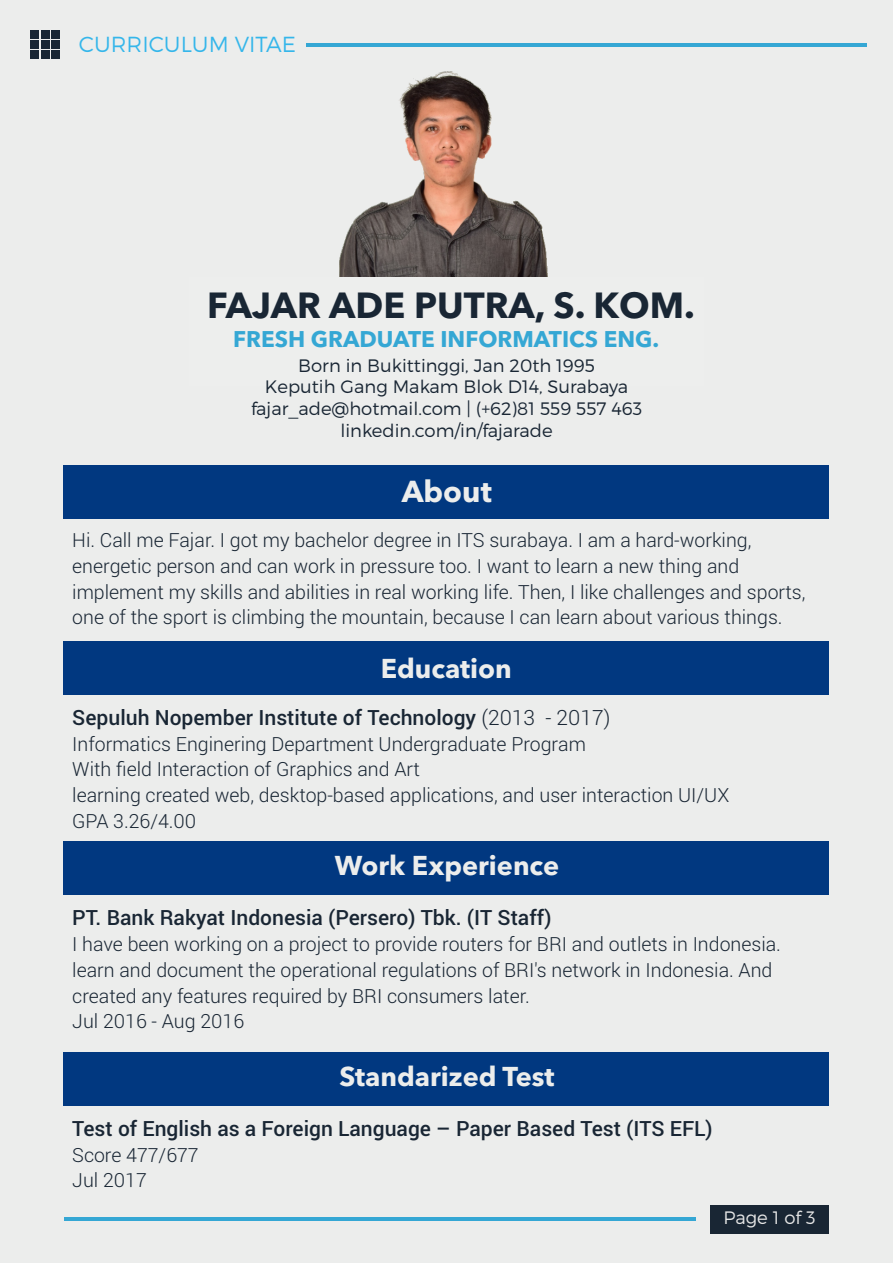
<style>
.page{position:relative;width:893px;height:1263px;background:#ecedec}
.page>*{position:absolute;margin:0;border:0;box-sizing:border-box;transform-origin:0 0}
.t1{font:700 36px "Avenir Next LT Pro";color:#192634}
.t2{font:700 30px "Avenir Next LT Pro";color:#ecedec}
.t3{font:700 27px "Avenir Next LT Pro";color:#ecedec}
.t4{font:700 22.5px "Avenir Next LT Pro";color:#35a7d4}
.t5{font:300 21.75px "Montserrat";color:#35b6ea}
.t6{font:500 21px "Roboto";color:#192634}
.t7{font:300 19.5px/25.7px "Roboto";color:#192634}
.t8{font:300 18px/21.6px "Montserrat";color:#192634;text-align:center}
.t9{font:300 18px "Montserrat";color:#e6e6e6}
.s1{font-weight:300}
</style>
<div class="page">
<img style="left:339px;top:71px;width:209px;height:206px">
<div style="left:31px;top:51px;width:8px;height:8px;background:#192634"></div>
<div style="left:41px;top:51px;width:8px;height:8px;background:#192634"></div>
<div style="left:51px;top:51px;width:8px;height:8px;background:#192634"></div>
<div style="left:31px;top:41px;width:8px;height:8px;background:#192634"></div>
<div style="left:41px;top:41px;width:8px;height:8px;background:#192634"></div>
<div style="left:51px;top:41px;width:8px;height:8px;background:#192634"></div>
<div style="left:31px;top:31px;width:8px;height:8px;background:#192634"></div>
<div style="left:41px;top:31px;width:8px;height:8px;background:#192634"></div>
<div style="left:51px;top:31px;width:8px;height:8px;background:#192634"></div>
<div style="left:64px;top:465px;width:765px;height:54px;background:#013880"></div>
<div style="left:64px;top:641px;width:765px;height:54px;background:#013880"></div>
<div style="left:64px;top:841px;width:765px;height:54px;background:#013880"></div>
<div style="left:64px;top:1052px;width:765px;height:54px;background:#013880"></div>
<hr style="left:307px;top:43px;width:560px;height:3px;background:#35a7d4">
<div style="left:711px;top:1205px;width:118px;height:28px;background:#192634"></div>
<hr style="left:65px;top:1217px;width:631px;height:3px;background:#35a7d4">
<p class="t5" style="left:79px;top:31px;width:219px">CURRICULUM VITAE</p>
<h1 class="t1" style="left:207px;top:291px;width:489px">FAJAR ADE PUTRA, S. KOM.</h1>
<p class="t4" style="left:233px;top:330px;width:428px">FRESH GRADUATE INFORMATICS ENG.</p>
<p class="t8" style="left:251px;top:354px;width:393px">Born in Bukittinggi, Jan 20th 1995<br>Keputih Gang Makam Blok D14, Surabaya fajar_ade@hotmail.com | (+62)81 559 557 463 linkedin.com/in/fajarade</p>
<h2 class="t2" style="left:402px;top:480px;width:92px">About</h2>
<p class="t7" style="left:72px;top:527px;width:735px">Hi. Call me Fajar. I got my bachelor degree in ITS surabaya. I am a hard-working, energetic person and can work in pressure too. I want to learn a new thing and implement my skills and abilities in real working life. Then, I like challenges and sports, one of the sport is climbing the mountain, because I can learn about various things.</p>
<h3 class="t3" style="left:381px;top:657px;width:133px">Education</h3>
<p class="t6" style="left:72px;top:702px;width:540px">Sepuluh Nopember Institute of Technology <span class="s1">(2013 - 2017)</span></p>
<p class="t7" style="left:72px;top:730px;width:658px">Informatics Enginering Department Undergraduate Program<br>With field Interaction of Graphics and Art<br>learning created web, desktop-based applications, and user interaction UI/UX GPA 3.26/4.00</p>
<h3 class="t3" style="left:335px;top:855px;width:226px">Work Experience</h3>
<p class="t6" style="left:72px;top:903px;width:481px">PT. Bank Rakyat Indonesia (Persero) Tbk. (IT Staff)</p>
<p class="t7" style="left:72px;top:931px;width:710px">I have been working on a project to provide routers for BRI and outlets in Indonesia. learn and document the operational regulations of BRI's network in Indonesia. And created any features required by BRI consumers later.<br>Jul 2016 - Aug 2016</p>
<h3 class="t3" style="left:339px;top:1065px;width:217px">Standarized Test</h3>
<p class="t6" style="left:72px;top:1113px;width:642px">Test of English as a Foreign Language – Paper Based Test (ITS EFL)</p>
<p class="t7" style="left:72px;top:1141px;width:128px">Score 477/677<br>Jul 2017</p>
<p class="t9" style="left:723px;top:1206px;width:94px">Page 1 of 3</p>
</div>
